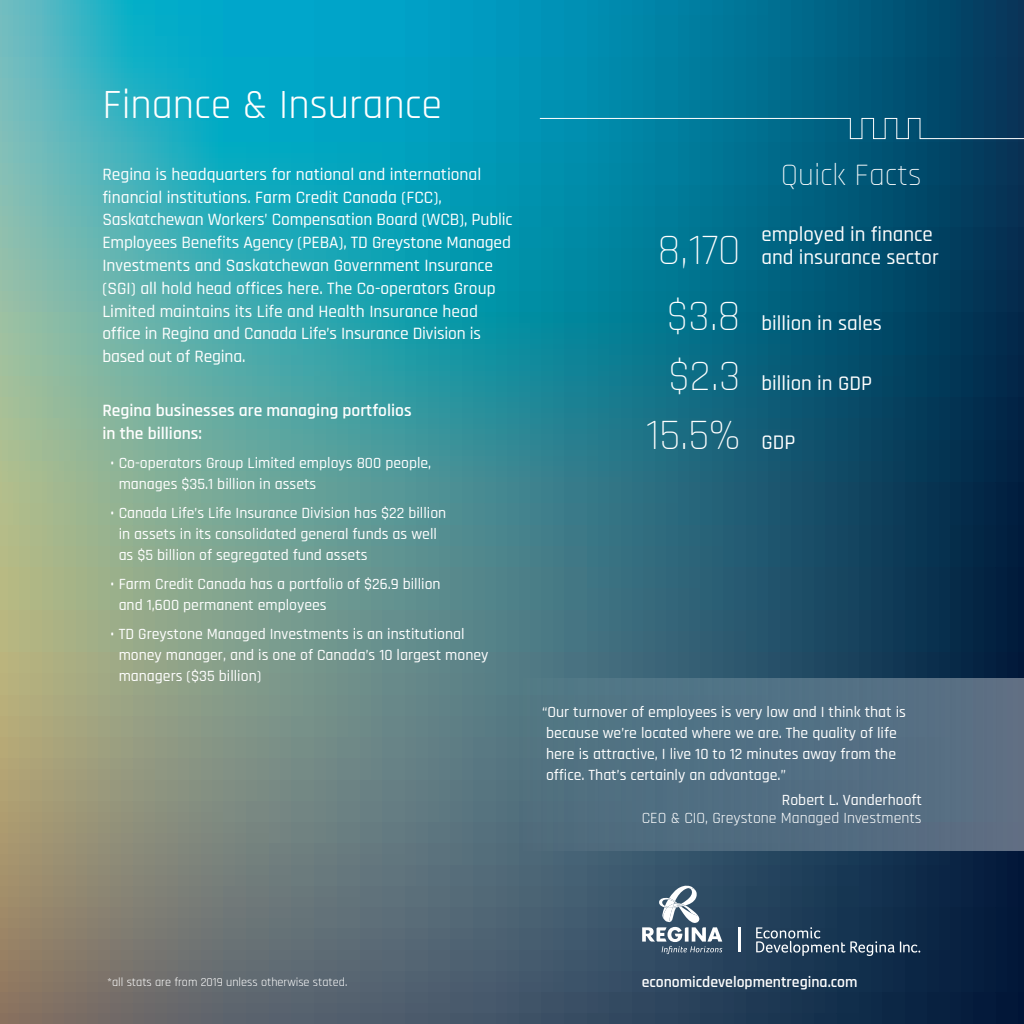
<style>
.page{position:relative;width:1024px;height:1024px;background:#fff}
.page>*{position:absolute;margin:0;border:0;box-sizing:border-box;transform-origin:0 0}
.t1{font:300 43.75px "Rajdhani";color:#fff}
.t2{font:42px "Rajdhani";color:#fff}
.t3{font:300 31.5px "Rajdhani";color:#fff}
.t4{font:500 21px/22.8px "Rajdhani";color:#fff}
.t5{font:500 17.5px/22.8px "Rajdhani";color:#fff}
.t6{font:600 17.5px/22.8px "Rajdhani";color:#fff}
.t7{font:500 15.75px/21px "Rajdhani";color:#fff}
.t8{font:15.75px "Rajdhani";color:#fff}
.t9{font:600 15.75px "Rajdhani";color:#fff}
.t10{font:12.25px "Rajdhani";color:#fff}
.s1{font-weight:300;font-size:43.75px}
.s2{font-weight:500;font-size:21px}
</style>
<div class="page">
<img style="left:0;top:0;width:1024px;height:1024px">
<div style="left:514px;top:679px;width:510px;height:171px;background:#526f83"></div>
<hr style="left:738px;top:927px;width:2px;height:25px;background:#fff">
<svg style="left:756px;top:927px;width:164px;height:29px"></svg>
<svg style="left:642px;top:885px;width:80px;height:69px"></svg>
<svg style="left:539px;top:118px;width:485px;height:21px"></svg>
<h2 class="t2" style="left:102px;top:81px;width:341px">Finance &amp; Insurance</h2>
<p class="t5" style="left:102px;top:164px;width:411px">Regina is headquarters for national and international financial institutions. Farm Credit Canada (FCC), Saskatchewan Workers’ Compensation Board (WCB), Public Employees Benefits Agency (PEBA), TD Greystone Managed Investments and Saskatchewan Government Insurance (SGI) all hold head offices here. The Co-operators Group Limited maintains its Life and Health Insurance head office in Regina and Canada Life’s Insurance Division is based out of Regina.</p>
<p class="t6" style="left:102px;top:400px;width:311px">Regina businesses are managing portfolios in the billions:</p>
<p class="t7" style="left:119px;top:453px;width:314px;text-indent:-8px">• Co-operators Group Limited employs 800 people, manages $35.1 billion in assets</p>
<p class="t7" style="left:119px;top:503px;width:329px;text-indent:-8px">• Canada Life’s Life Insurance Division has $22 billion in assets in its consolidated general funds as well as $5 billion of segregated fund assets</p>
<p class="t7" style="left:119px;top:573px;width:323px;text-indent:-8px">• Farm Credit Canada has a portfolio of $26.9 billion and 1,600 permanent employees</p>
<p class="t7" style="left:119px;top:623px;width:371px;text-indent:-8px">• TD Greystone Managed Investments is an institutional money manager, and is one of Canada’s 10 largest money managers ($35 billion)</p>
<h3 class="t3" style="left:781px;top:158px;width:142px">Quick Facts</h3>
<h1 class="t1" style="left:658px;top:225px;width:84px">8,170</h1>
<h3 class="t4" style="left:761px;top:224px;width:179px">employed in finance and insurance sector</h3>
<h3 class="t4" style="left:666px;top:313px;width:217px"><span class="s1">$3.8</span> billion in sales</h3>
<h3 class="t4" style="left:668px;top:372px;width:205px"><span class="s1">$2.3</span> billion in GDP</h3>
<h1 class="t1" style="left:646px;top:411px;width:151px">15.5% <span class="s2">GDP</span></h1>
<p class="t7" style="left:542px;top:701px;width:365px">“Our turnover of employees is very low and I think that is because we’re located where we are. The quality of life here is attractive, I live 10 to 12 minutes away from the office. That’s certainly an advantage.”</p>
<p class="t7" style="left:782px;top:790px;width:142px">Robert L. Vanderhooft</p>
<p class="t8" style="left:642px;top:809px;width:282px">CEO &amp; CIO, Greystone Managed Investments</p>
<p class="t10" style="left:107px;top:975px;width:242px">*all stats are from 2019 unless otherwise stated.</p>
<p class="t9" style="left:642px;top:972px;width:217px">economicdevelopmentregina.com</p>
</div>
